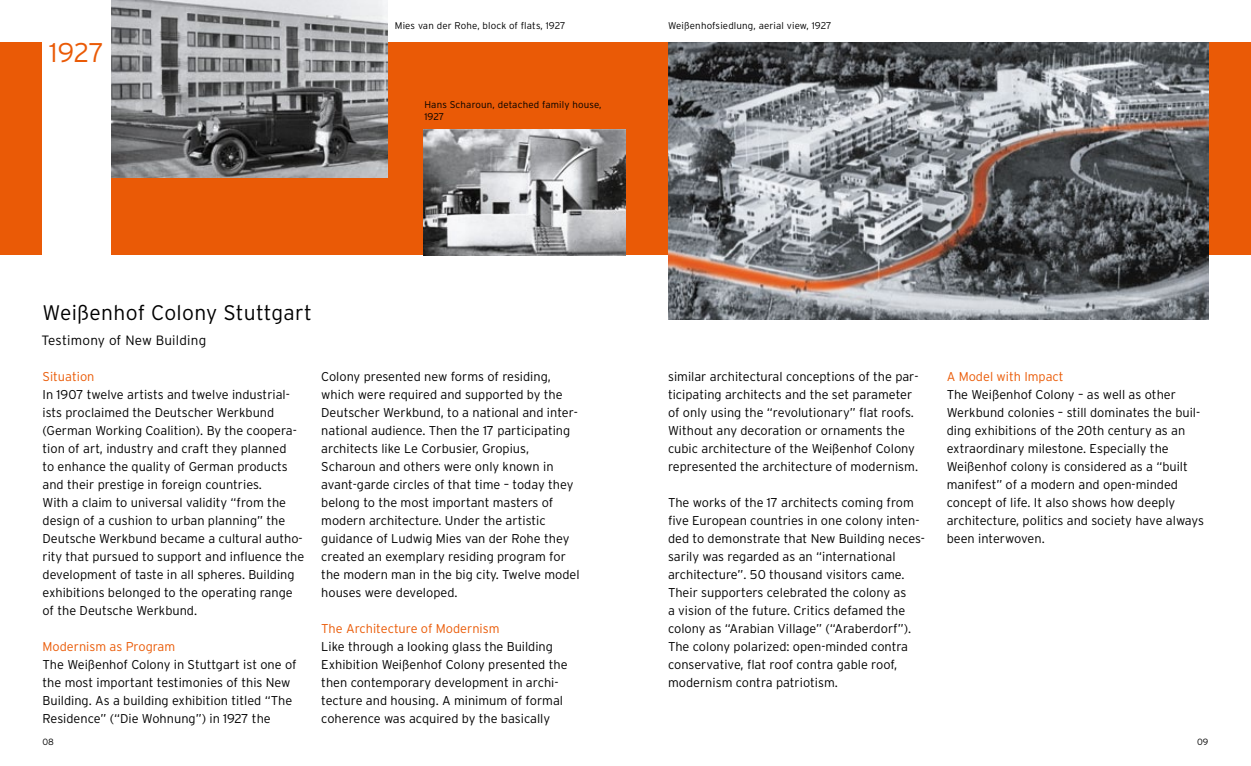
<style>
.page{position:relative;width:1251px;height:766px;background:#fff}
.page>*{position:absolute;margin:0;border:0;box-sizing:border-box;transform-origin:0 0}
.t1{font:300 27px "Interstate";color:#ea5a06}
.t2{font:300 21px "Interstate";letter-spacing:.015em;color:#000}
.t3{font:300 13.5px "Interstate";letter-spacing:.015em;color:#000}
.t4{font:300 12.75px/18px "Interstate";color:#000}
.t5{font:300 12.75px "Interstate";color:#ea5a06}
.t6{font:300 9.75px/12px "Interstate";letter-spacing:.015em;color:#000}
.t7{font:300 9px "Interstate";color:#000}
</style>
<div class="page">
<div style="left:0;top:43px;width:1250px;height:212px;background:#ea5a06"></div>
<img style="left:668px;top:43px;width:540px;height:276px">
<img style="left:111px;top:0;width:277px;height:177px">
<img style="left:423px;top:129px;width:202px;height:126px">
<div style="left:43px;top:0;width:68px;height:259px;background:#fff"></div>
<h1 class="t1" style="left:49px;top:38px;width:57px">1927</h1>
<p class="t6" style="left:395px;top:20px;width:172px">Mies van der Rohe, block of flats, 1927</p>
<p class="t6" style="left:424px;top:99px;width:178px">Hans Scharoun, detached family house,<br>1927</p>
<p class="t6" style="left:668px;top:20px;width:165px">Weißenhofsiedlung, aerial view, 1927</p>
<h2 class="t2" style="left:43px;top:300px;width:271px">Weißenhof Colony Stuttgart</h2>
<p class="t3" style="left:41px;top:332px;width:166px">Testimony of New Building</p>
<p class="t5" style="left:43px;top:369px;width:53px">Situation</p>
<p class="t4" style="left:43px;top:385px;width:263px">In 1907 twelve artists and twelve industrial&shy;ists proclaimed the Deutscher Werkbund (German Working Coalition). By the coopera&shy;tion of art, industry and craft they planned<br>to enhance the quality of German products and their prestige in foreign countries.<br>With a claim to universal validity “from the design of a cushion to urban planning” the Deutsche Werkbund became a cultural autho&shy;rity that pursued to support and influence the development of taste in all spheres. Building exhibitions belonged to the operating range of the Deutsche Werkbund.</p>
<p class="t5" style="left:43px;top:639px;width:134px">Modernism as Program</p>
<p class="t4" style="left:43px;top:655px;width:255px">The Weißenhof Colony in Stuttgart ist one of the most important testimonies of this New Building. As a building exhibition titled “The Residence” (“Die Wohnung”) in 1927 the</p>
<p class="t4" style="left:321px;top:367px;width:260px">Colony presented new forms of residing, which were required and supported by the Deutscher Werkbund, to a national and inter&shy;national audience. Then the 17 participating architects like Le Corbusier, Gropius, Scharoun and others were only known in avant-garde circles of that time – today they belong to the most important masters of modern architecture. Under the artistic guidance of Ludwig Mies van der Rohe they created an exemplary residing program for the modern man in the big city. Twelve model houses were developed.</p>
<p class="t5" style="left:321px;top:621px;width:180px">The Architecture of Modernism</p>
<p class="t4" style="left:321px;top:637px;width:248px">Like through a looking glass the Building Exhibition Weißenhof Colony presented the then contemporary development in archi&shy;tecture and housing. A minimum of formal coherence was acquired by the basically</p>
<p class="t4" style="left:668px;top:367px;width:252px">similar architectural conceptions of the par&shy;ticipating architects and the set parameter of only using the “revolutionary” flat roofs.<br>Without any decoration or ornaments the cubic architecture of the Weißenhof Colony represented the architecture of modernism.</p>
<p class="t4" style="left:668px;top:493px;width:258px">The works of the 17 architects coming from five European countries in one colony inten&shy;ded to demonstrate that New Building neces&shy;sarily was regarded as an “international architecture”. 50 thousand visitors came.<br>Their supporters celebrated the colony as<br>a vision of the future. Critics defamed the colony as “Arabian Village” (“Araberdorf”).<br>The colony polarized: open-minded contra conservative, flat roof contra gable roof, modernism contra patriotism.</p>
<p class="t5" style="left:946px;top:369px;width:118px">A Model with Impact</p>
<p class="t4" style="left:946px;top:385px;width:259px">The Weißenhof Colony – as well as other Werkbund colonies – still dominates the buil&shy;ding exhibitions of the 20th century as an extraordinary milestone. Especially the Weißenhof colony is considered as a “built manifest” of a modern and open-minded concept of life. It also shows how deeply architecture, politics and society have always been interwoven.</p>
<p class="t7" style="left:43px;top:736px;width:13px">08</p>
<p class="t7" style="left:1196px;top:736px;width:13px">09</p>
</div>
